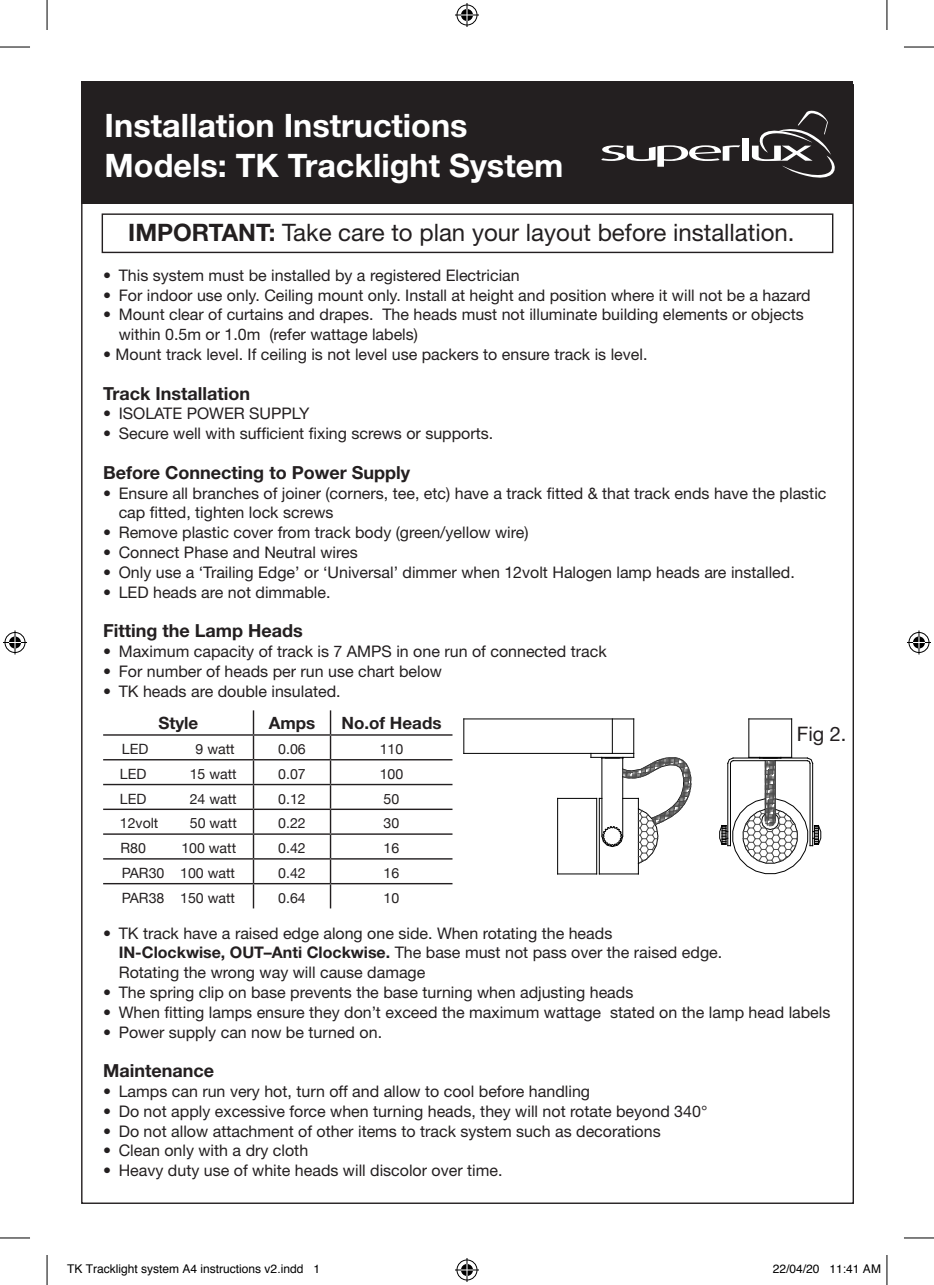
<style>
.page{position:relative;width:934px;height:1285px;background:#fff}
.page>*{position:absolute;margin:0;border:0;box-sizing:border-box;transform-origin:0 0}
.t1{font:700 32.4px/39.8px "Helvetica Neue";color:#fff}
.t2{font:24px "Helvetica Neue";color:#231f20}
.t3{font:20px "Helvetica Neue";color:#231f20}
.t4{font:700 18px "Helvetica Neue";color:#231f20}
.t5{font:700 17px "Helvetica Neue";color:#231f20}
.t6{font:16px/19.8px "Helvetica Neue";color:#231f20}
.t7{font:14.2px "Helvetica Neue";color:#231f20}
.t8{font:12px "Helvetica";color:#000}
.s1{font-weight:700}
</style>
<div class="page">
<div style="left:81px;top:81px;width:771px;height:123px;background:#231f20"></div>
<svg style="left:601px;top:145px;width:139px;height:22px"></svg>
<div style="left:741px;top:139px;width:7px;height:22px;background:#fff"></div>
<svg style="left:751px;top:111px;width:83px;height:67px"></svg>
<div style="left:102px;top:213px;width:731px;height:40px;border:1px solid #231f20"></div>
<hr style="left:103px;top:734px;width:150px;height:1px;background:#231f20">
<hr style="left:253px;top:734px;width:77px;height:1px;background:#231f20">
<hr style="left:330px;top:734px;width:122px;height:1px;background:#231f20">
<hr style="left:103px;top:759px;width:150px;height:1px;background:#231f20">
<hr style="left:253px;top:759px;width:77px;height:1px;background:#231f20">
<hr style="left:330px;top:759px;width:122px;height:1px;background:#231f20">
<hr style="left:103px;top:784px;width:150px;height:1px;background:#231f20">
<hr style="left:253px;top:784px;width:77px;height:1px;background:#231f20">
<hr style="left:330px;top:784px;width:122px;height:1px;background:#231f20">
<hr style="left:103px;top:808px;width:150px;height:2px;background:#231f20">
<hr style="left:253px;top:808px;width:77px;height:2px;background:#231f20">
<hr style="left:330px;top:808px;width:122px;height:2px;background:#231f20">
<hr style="left:103px;top:833px;width:150px;height:2px;background:#231f20">
<hr style="left:253px;top:833px;width:77px;height:2px;background:#231f20">
<hr style="left:330px;top:833px;width:122px;height:2px;background:#231f20">
<hr style="left:103px;top:858px;width:150px;height:1px;background:#231f20">
<hr style="left:253px;top:858px;width:77px;height:1px;background:#231f20">
<hr style="left:330px;top:858px;width:122px;height:1px;background:#231f20">
<hr style="left:103px;top:883px;width:150px;height:1px;background:#231f20">
<hr style="left:253px;top:883px;width:77px;height:1px;background:#231f20">
<svg style="left:253px;top:710px;width:1px;height:198px"></svg>
<hr style="left:330px;top:883px;width:122px;height:1px;background:#231f20">
<svg style="left:330px;top:710px;width:1px;height:198px"></svg>
<hr style="left:463px;top:753px;width:170px;height:1px;background:#000">
<hr style="left:463px;top:718px;width:170px;height:1px;background:#000">
<hr style="left:463px;top:719px;width:1px;height:34px;background:#000">
<hr style="left:633px;top:719px;width:1px;height:38px;background:#000">
<hr style="left:611px;top:719px;width:1px;height:34px;background:#000">
<hr style="left:590px;top:757px;width:43px;height:1px;background:#000">
<hr style="left:748px;top:718px;width:43px;height:1px;background:#000">
<hr style="left:748px;top:719px;width:1px;height:38px;background:#000">
<hr style="left:790px;top:719px;width:1px;height:38px;background:#000">
<hr style="left:598px;top:798px;width:1px;height:76px;background:#000">
<hr style="left:596px;top:798px;width:1px;height:76px;background:#000">
<hr style="left:557px;top:798px;width:1px;height:76px;background:#000">
<hr style="left:637px;top:798px;width:1px;height:76px;background:#000">
<hr style="left:599px;top:873px;width:39px;height:1px;background:#000">
<hr style="left:557px;top:798px;width:39px;height:1px;background:#000">
<hr style="left:557px;top:873px;width:39px;height:1px;background:#000">
<svg style="left:719px;top:757px;width:102px;height:117px"></svg>
<svg style="left:599px;top:757px;width:92px;height:107px"></svg>
<hr style="left:0;top:47px;width:30px;height:1px;background:#000">
<hr style="left:903px;top:47px;width:30px;height:1px;background:#000">
<hr style="left:0;top:1237px;width:30px;height:1px;background:#000">
<hr style="left:903px;top:1237px;width:30px;height:1px;background:#000">
<hr style="left:47px;top:0;width:1px;height:30px;background:#000">
<hr style="left:47px;top:1255px;width:1px;height:30px;background:#000">
<hr style="left:886px;top:0;width:1px;height:30px;background:#000">
<hr style="left:886px;top:1255px;width:1px;height:30px;background:#000">
<svg style="left:455px;top:3px;width:24px;height:24px"></svg>
<svg style="left:455px;top:1258px;width:24px;height:24px"></svg>
<svg style="left:3px;top:630px;width:24px;height:24px"></svg>
<svg style="left:907px;top:630px;width:23px;height:24px"></svg>
<h1 class="t1" style="left:105px;top:105px;width:460px">Installation Instructions<br>Models: TK Tracklight System</h1>
<h2 class="t2" style="left:128px;top:218px;width:667px"><span class="s1">IMPORTANT:</span> Take care to plan your layout before installation.</h2>
<p class="t6" style="left:103px;top:265px;width:418px">• This system must be installed by a registered Electrician</p>
<p class="t6" style="left:103px;top:285px;width:708px">• For indoor use only. Ceiling mount only. Install at height and position where it will not be a hazard</p>
<p class="t6" style="left:119px;top:305px;width:686px;text-indent:-16px">• Mount clear of curtains and drapes. The heads must not illuminate building elements or objects within 0.5m or 1.0m (refer wattage labels)</p>
<p class="t6" style="left:103px;top:344px;width:545px">• Mount track level. If ceiling is not level use packers to ensure track is level.</p>
<p class="t4" style="left:103px;top:382px;width:148px">Track Installation</p>
<p class="t6" style="left:103px;top:403px;width:208px">• ISOLATE POWER SUPPLY</p>
<p class="t6" style="left:103px;top:423px;width:391px">• Secure well with sufficient fixing screws or supports.</p>
<p class="t4" style="left:103px;top:461px;width:308px">Before Connecting to Power Supply</p>
<p class="t6" style="left:119px;top:483px;width:709px;text-indent:-16px">• Ensure all branches of joiner (corners, tee, etc) have a track fitted &amp; that track ends have the plastic cap fitted, tighten lock screws</p>
<p class="t6" style="left:103px;top:522px;width:427px">• Remove plastic cover from track body (green/yellow wire)</p>
<p class="t6" style="left:103px;top:542px;width:256px">• Connect Phase and Neutral wires</p>
<p class="t6" style="left:103px;top:562px;width:692px">• Only use a ‘Trailing Edge’ or ‘Universal’ dimmer when 12volt Halogen lamp heads are installed.</p>
<p class="t6" style="left:103px;top:582px;width:229px">• LED heads are not dimmable.</p>
<p class="t4" style="left:103px;top:620px;width:201px">Fitting the Lamp Heads</p>
<p class="t6" style="left:103px;top:641px;width:505px">• Maximum capacity of track is 7 AMPS in one run of connected track</p>
<p class="t6" style="left:103px;top:661px;width:340px">• For number of heads per run use chart below</p>
<p class="t6" style="left:103px;top:681px;width:239px">• TK heads are double insulated.</p>
<p class="t5" style="left:158px;top:713px;width:41px">Style</p>
<p class="t5" style="left:268px;top:713px;width:48px">Amps</p>
<p class="t5" style="left:341px;top:713px;width:101px">No.of Heads</p>
<p class="t3" style="left:796px;top:722px;width:51px">Fig 2.</p>
<p class="t7" style="left:122px;top:739px;width:28px">LED</p>
<p class="t7" style="left:195px;top:739px;width:41px">9 watt</p>
<p class="t7" style="left:278px;top:739px;width:29px">0.06</p>
<p class="t7" style="left:379px;top:739px;width:25px">110</p>
<p class="t7" style="left:120px;top:763px;width:28px">LED</p>
<p class="t7" style="left:190px;top:763px;width:48px">15 watt</p>
<p class="t7" style="left:278px;top:763px;width:29px">0.07</p>
<p class="t7" style="left:379px;top:763px;width:25px">100</p>
<p class="t7" style="left:120px;top:788px;width:28px">LED</p>
<p class="t7" style="left:190px;top:788px;width:48px">24 watt</p>
<p class="t7" style="left:278px;top:788px;width:29px">0.12</p>
<p class="t7" style="left:383px;top:788px;width:17px">50</p>
<p class="t7" style="left:120px;top:813px;width:40px">12volt</p>
<p class="t7" style="left:190px;top:813px;width:48px">50 watt</p>
<p class="t7" style="left:278px;top:813px;width:29px">0.22</p>
<p class="t7" style="left:383px;top:813px;width:17px">30</p>
<p class="t7" style="left:120px;top:838px;width:27px">R80</p>
<p class="t7" style="left:181px;top:838px;width:56px">100 watt</p>
<p class="t7" style="left:278px;top:838px;width:29px">0.42</p>
<p class="t7" style="left:383px;top:838px;width:17px">16</p>
<p class="t7" style="left:122px;top:862px;width:115px">PAR30 100 watt</p>
<p class="t7" style="left:278px;top:862px;width:29px">0.42</p>
<p class="t7" style="left:383px;top:862px;width:17px">16</p>
<p class="t7" style="left:122px;top:887px;width:115px">PAR38 150 watt</p>
<p class="t7" style="left:278px;top:887px;width:29px">0.64</p>
<p class="t7" style="left:383px;top:887px;width:17px">10</p>
<p class="t6" style="left:119px;top:923px;width:604px;text-indent:-16px">• TK track have a raised edge along one side. When rotating the heads<br><span class="s1">IN-Clockwise, OUT–Anti Clockwise.</span> The base must not pass over the raised edge.<br>Rotating the wrong way will cause damage</p>
<p class="t6" style="left:103px;top:982px;width:531px">• The spring clip on base prevents the base turning when adjusting heads</p>
<p class="t6" style="left:103px;top:1002px;width:728px">• When fitting lamps ensure they don’t exceed the maximum wattage stated on the lamp head labels</p>
<p class="t6" style="left:103px;top:1021px;width:280px">• Power supply can now be turned on.</p>
<p class="t4" style="left:103px;top:1059px;width:112px">Maintenance</p>
<p class="t6" style="left:103px;top:1081px;width:488px">• Lamps can run very hot, turn off and allow to cool before handling</p>
<p class="t6" style="left:103px;top:1101px;width:605px">• Do not apply excessive force when turning heads, they will not rotate beyond 340°</p>
<p class="t6" style="left:103px;top:1120px;width:559px">• Do not allow attachment of other items to track system such as decorations</p>
<p class="t6" style="left:103px;top:1140px;width:206px">• Clean only with a dry cloth</p>
<p class="t6" style="left:103px;top:1160px;width:400px">• Heavy duty use of white heads will discolor over time.</p>
<p class="t8" style="left:67px;top:1259px;width:254px">TK Tracklight system A4 instructions v2.indd 1</p>
<p class="t8" style="left:772px;top:1259px;width:110px">22/04/20 11:41 AM</p>
</div>
